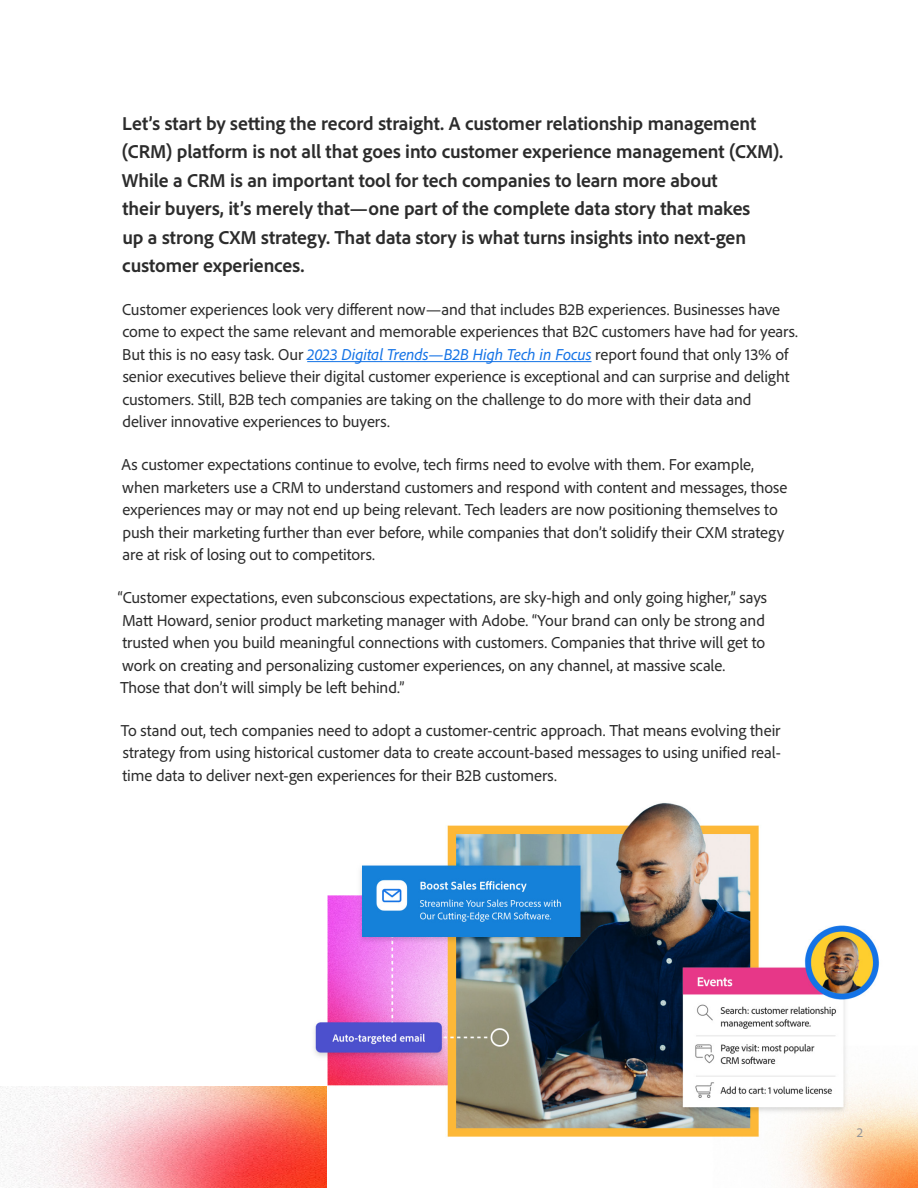
<style>
.page{position:relative;width:918px;height:1188px;background:#fff}
.page>*{position:absolute;margin:0;border:0;box-sizing:border-box;transform-origin:0 0}
.t1{font:700 19.5px/28.5px "Adobe Clean";letter-spacing:-.005em;color:#2c2c2c}
.t2{font:16.5px/22.5px "Adobe Clean";letter-spacing:-.005em;color:#2c2c2c}
.t3{font:13.5px "Adobe Clean";color:#949598}
.s1{font-style:italic;color:#1473e6}
</style>
<div class="page">
<img style="left:314px;top:803px;width:604px;height:385px">
<hr style="left:307px;top:361px;width:285px;height:1px;background:#1473e6">
<img style="left:0;top:1086px;width:327px;height:102px">
<p class="t1" style="left:122px;top:108px;width:663px">Let’s start by setting the record straight. A customer relationship management (CRM) platform is not all that goes into customer experience management (CXM).<br>While a CRM is an important tool for tech companies to learn more about<br>their buyers, it’s merely that—one part of the complete data story that makes<br>up a strong CXM strategy. That data story is what turns insights into next-gen customer experiences.</p>
<p class="t2" style="left:122px;top:298px;width:677px">Customer experiences look very different now—and that includes B2B experiences. Businesses have come to expect the same relevant and memorable experiences that B2C customers have had for years.<br>But this is no easy task. Our <span class="s1">2023 Digital Trends—B2B High Tech in Focus</span> report found that only 13% of senior executives believe their digital customer experience is exceptional and can surprise and delight customers. Still, B2B tech companies are taking on the challenge to do more with their data and deliver innovative experiences to buyers.</p>
<p class="t2" style="left:122px;top:453px;width:667px">As customer expectations continue to evolve, tech firms need to evolve with them. For example, when marketers use a CRM to understand customers and respond with content and messages, those experiences may or may not end up being relevant. Tech leaders are now positioning themselves to push their marketing further than ever before, while companies that don’t solidify their CXM strategy are at risk of losing out to competitors.</p>
<p class="t2" style="left:118px;top:586px;width:651px">“Customer expectations, even subconscious expectations, are sky-high and only going higher,” says Matt Howard, senior product marketing manager with Adobe. “Your brand can only be strong and trusted when you build meaningful connections with customers. Companies that thrive will get to work on creating and personalizing customer experiences, on any channel, at massive scale.<br>Those that don’t will simply be left behind.”</p>
<p class="t2" style="left:121px;top:719px;width:662px;text-align:justify">To stand out, tech companies need to adopt a customer-centric approach. That means evolving their strategy from using historical customer data to create account-based messages to using unified real&shy;time data to deliver next-gen experiences for their B2B customers.</p>
<p class="t3" style="left:857px;top:1124px;width:8px">2</p>
</div>
